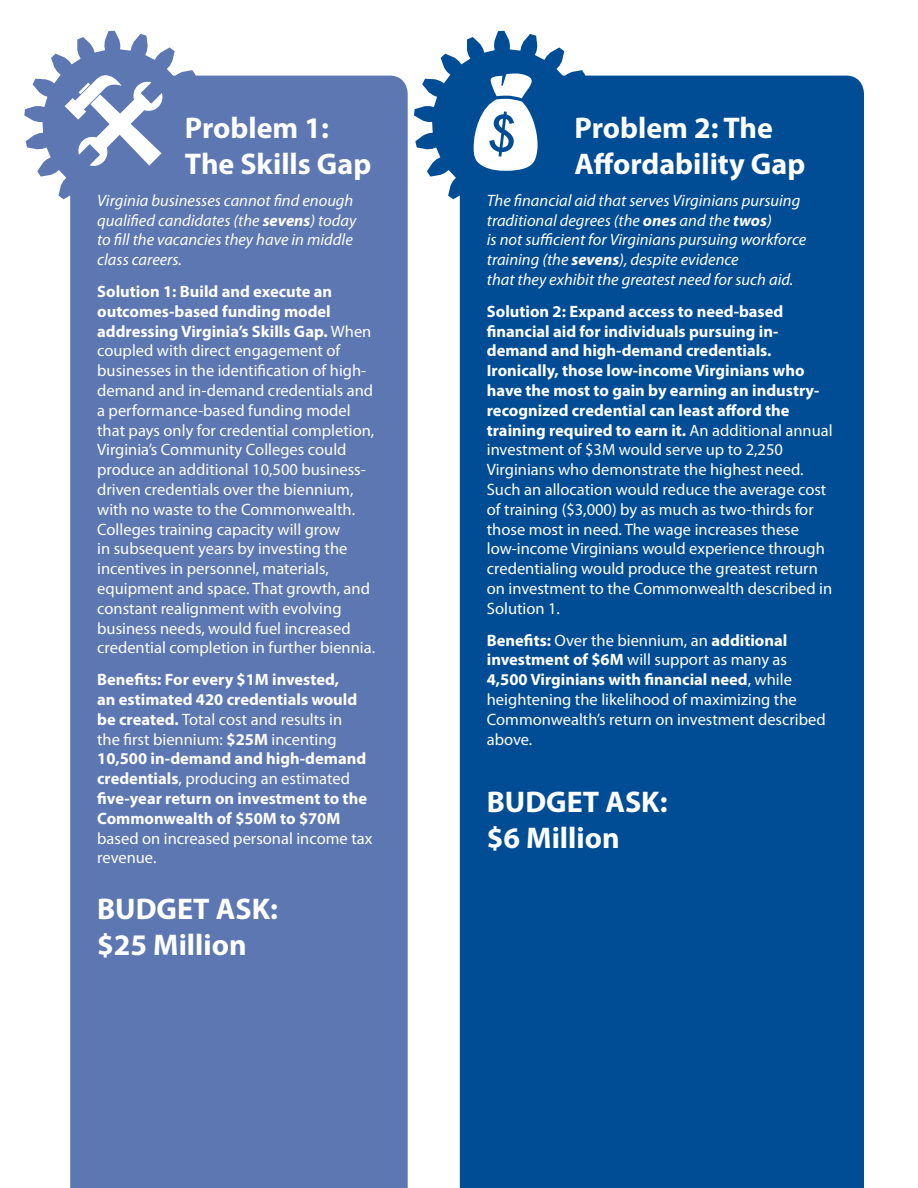
<style>
.page{position:relative;width:918px;height:1188px;background:#fff}
.page>*{position:absolute;margin:0;border:0;box-sizing:border-box;transform-origin:0 0}
.t1{font:700 30px/36px "Myriad Pro";color:#fff}
.t2{font:16.5px/19.8px "Myriad Pro";color:#fff}
.t3{font:italic 16.5px/19.8px "Myriad Pro";color:#fff}
.t4{font:700 16.5px/19.8px "Myriad Pro";color:#fff}
.s1{font-weight:700}
.s2{font-weight:400}
</style>
<div class="page">
<div style="left:70px;top:76px;width:338px;height:1112px;background:#5c77b1"></div>
<svg style="left:24px;top:31px;width:185px;height:185px"></svg>
<div style="left:460px;top:76px;width:404px;height:1112px;background:#014d95"></div>
<svg style="left:414px;top:31px;width:185px;height:185px"></svg>
<p class="t1" style="left:185px;top:109px;width:188px">Problem 1:<br>The Skills Gap</p>
<p class="t3" style="left:97px;top:190px;width:261px">Virginia businesses cannot find enough qualified candidates (the <span class="s1">sevens</span>) today to fill the vacancies they have in middle class careers.</p>
<p class="t2" style="left:97px;top:281px;width:279px"><span class="s1">Solution 1: Build and execute an outcomes-based funding model addressing Virginia’s Skills Gap.</span> When coupled with direct engagement of businesses in the identification of high&shy;demand and in-demand credentials and a performance-based funding model that pays only for credential completion, Virginia’s Community Colleges could produce an additional 10,500 business&shy;driven credentials over the biennium, with no waste to the Commonwealth.<br>Colleges training capacity will grow<br>in subsequent years by investing the incentives in personnel, materials, equipment and space. That growth, and constant realignment with evolving business needs, would fuel increased credential completion in further biennia.</p>
<p class="t4" style="left:97px;top:669px;width:277px">Benefits: For every $1M invested,<br>an estimated 420 credentials would be created. <span class="s2">Total cost and results in<br>the first biennium:</span> $25M <span class="s2">incenting<br></span>10,500 in-demand and high-demand credentials<span class="s2">, producing an estimated </span>five-year return on investment to the<br>Commonwealth of $50M to $70M <span class="s2">based on increased personal income tax revenue.</span></p>
<p class="t1" style="left:97px;top:890px;width:182px">BUDGET ASK: $25 Million</p>
<p class="t1" style="left:575px;top:109px;width:232px">Problem 2: The<br>Affordability Gap</p>
<p class="t3" style="left:487px;top:190px;width:321px">The financial aid that serves Virginians pursuing traditional degrees (the <span class="s1">ones</span> and the <span class="s1">twos</span>)<br>is not sufficient for Virginians pursuing workforce training (the <span class="s1">sevens</span>), despite evidence<br>that they exhibit the greatest need for such aid.</p>
<p class="t2" style="left:487px;top:301px;width:347px"><span class="s1">Solution 2: Expand access to need-based financial aid for individuals pursuing in&shy;demand and high-demand credentials.<br>Ironically, those low-income Virginians who have the most to gain by earning an industry&shy;recognized credential can least afford the training required to earn it.</span> An additional annual investment of $3M would serve up to 2,250<br>Virginians who demonstrate the highest need.<br>Such an allocation would reduce the average cost of training ($3,000) by as much as two-thirds for those most in need. The wage increases these low-income Virginians would experience through credentialing would produce the greatest return on investment to the Commonwealth described in Solution 1.</p>
<p class="t2" style="left:487px;top:630px;width:340px"><span class="s1">Benefits:</span> Over the biennium, an <span class="s1">additional investment of $6M</span> will support as many as <span class="s1">4,500 Virginians with financial need</span>, while heightening the likelihood of maximizing the Commonwealth’s return on investment described above.</p>
<p class="t1" style="left:487px;top:783px;width:182px">BUDGET ASK: $6 Million</p>
</div>
